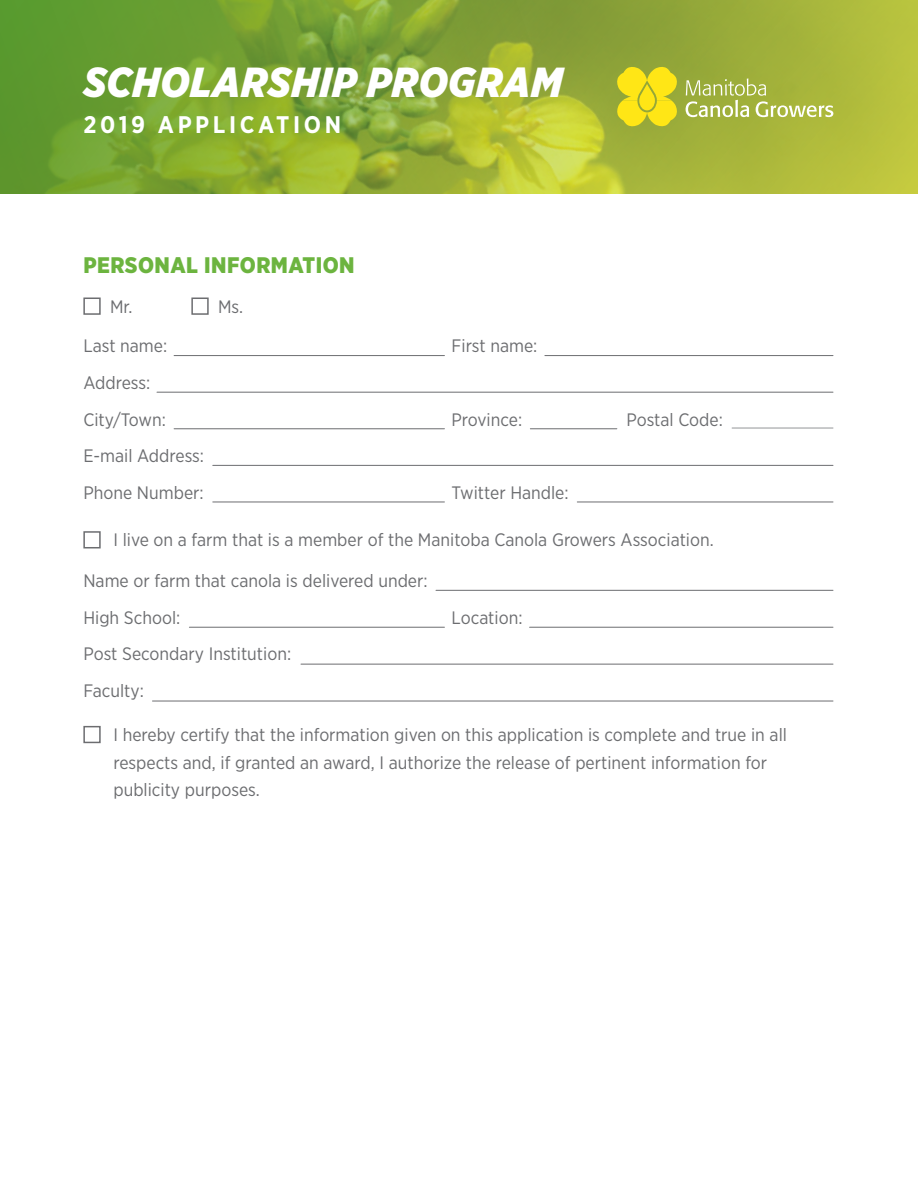
<style>
.page{position:relative;width:918px;height:1188px;background:#fff}
.page>*{position:absolute;margin:0;border:0;box-sizing:border-box;transform-origin:0 0}
.t1{font:italic 900 42px "Gotham Narrow";letter-spacing:.01em;color:#fff}
.t2{font:700 24px "Gotham Narrow";letter-spacing:.15em;color:#fff}
.t3{font:900 22.5px "Gotham Narrow";letter-spacing:.02em;color:#6cb43f}
.t4{font:18px/36.6px "Gotham Narrow";color:#6c6d70}
</style>
<div class="page">
<svg style="left:794px;top:0;width:124px;height:194px;background:#b4be3d"></svg>
<svg style="left:0;top:0;width:794px;height:194px;background:#89a935"></svg>
<div style="left:75px;top:106px;width:274px;height:36px;background:#6cb43f;opacity:.75"></div>
<svg style="left:686px;top:78px;width:147px;height:39px;background:#b3bf5e"></svg>
<svg style="left:616px;top:66px;width:62px;height:61px;background:#e0d41f"></svg>
<hr style="left:174px;top:355px;width:270px;height:1px;background:#6c6d70">
<hr style="left:436px;top:590px;width:397px;height:1px;background:#6c6d70">
<hr style="left:189px;top:627px;width:255px;height:1px;background:#6c6d70">
<hr style="left:301px;top:664px;width:532px;height:1px;background:#6c6d70">
<hr style="left:152px;top:701px;width:681px;height:1px;background:#6c6d70">
<hr style="left:530px;top:627px;width:303px;height:1px;background:#6c6d70">
<hr style="left:157px;top:392px;width:676px;height:1px;background:#6c6d70">
<hr style="left:174px;top:428px;width:270px;height:1px;background:#6c6d70">
<hr style="left:545px;top:355px;width:288px;height:1px;background:#6c6d70">
<hr style="left:530px;top:428px;width:87px;height:1px;background:#6c6d70">
<hr style="left:732px;top:428px;width:101px;height:1px;background:#939598">
<hr style="left:213px;top:465px;width:620px;height:1px;background:#6c6d70">
<hr style="left:213px;top:502px;width:231px;height:1px;background:#6c6d70">
<hr style="left:577px;top:502px;width:256px;height:1px;background:#6c6d70">
<div style="left:83px;top:298px;width:18px;height:17px;border:2px solid #6c6d70"></div>
<div style="left:191px;top:298px;width:18px;height:17px;border:2px solid #6c6d70"></div>
<div style="left:83px;top:531px;width:18px;height:17px;border:2px solid #6c6d70"></div>
<div style="left:83px;top:726px;width:18px;height:17px;border:2px solid #6c6d70"></div>
<h1 class="t1" style="left:83px;top:54px;width:481px">SCHOLARSHIP PROGRAM</h1>
<h2 class="t2" style="left:83px;top:109px;width:259px">2019 APPLICATION</h2>
<p class="t3" style="left:83px;top:250px;width:273px">PERSONAL INFORMATION</p>
<p class="t4" style="left:110px;top:288px;width:24px">Mr.</p>
<p class="t4" style="left:218px;top:288px;width:27px">Ms.</p>
<p class="t4" style="left:83px;top:328px;width:122px">Last name:<br>Address:<br>City/Town:<br>E-mail Address:<br>Phone Number:</p>
<p class="t4" style="left:452px;top:327px;width:87px">First name:</p>
<p class="t4" style="left:452px;top:401px;width:72px">Province:</p>
<p class="t4" style="left:452px;top:474px;width:119px">Twitter Handle:</p>
<p class="t4" style="left:626px;top:401px;width:98px">Postal Code:</p>
<p class="t4" style="left:113px;top:521px;width:602px">I live on a farm that is a member of the Manitoba Canola Growers Association.</p>
<p class="t4" style="left:83px;top:562px;width:346px">Name or farm that canola is delivered under:<br>High School:<br>Post Secondary Institution:<br>Faculty:</p>
<p class="t4" style="left:452px;top:599px;width:72px">Location:</p>
<p class="t4" style="left:113px;top:720px;width:675px;line-height:27.6px">I hereby certify that the information given on this application is complete and true in all respects and, if granted an award, I authorize the release of pertinent information for publicity purposes.</p>
</div>
